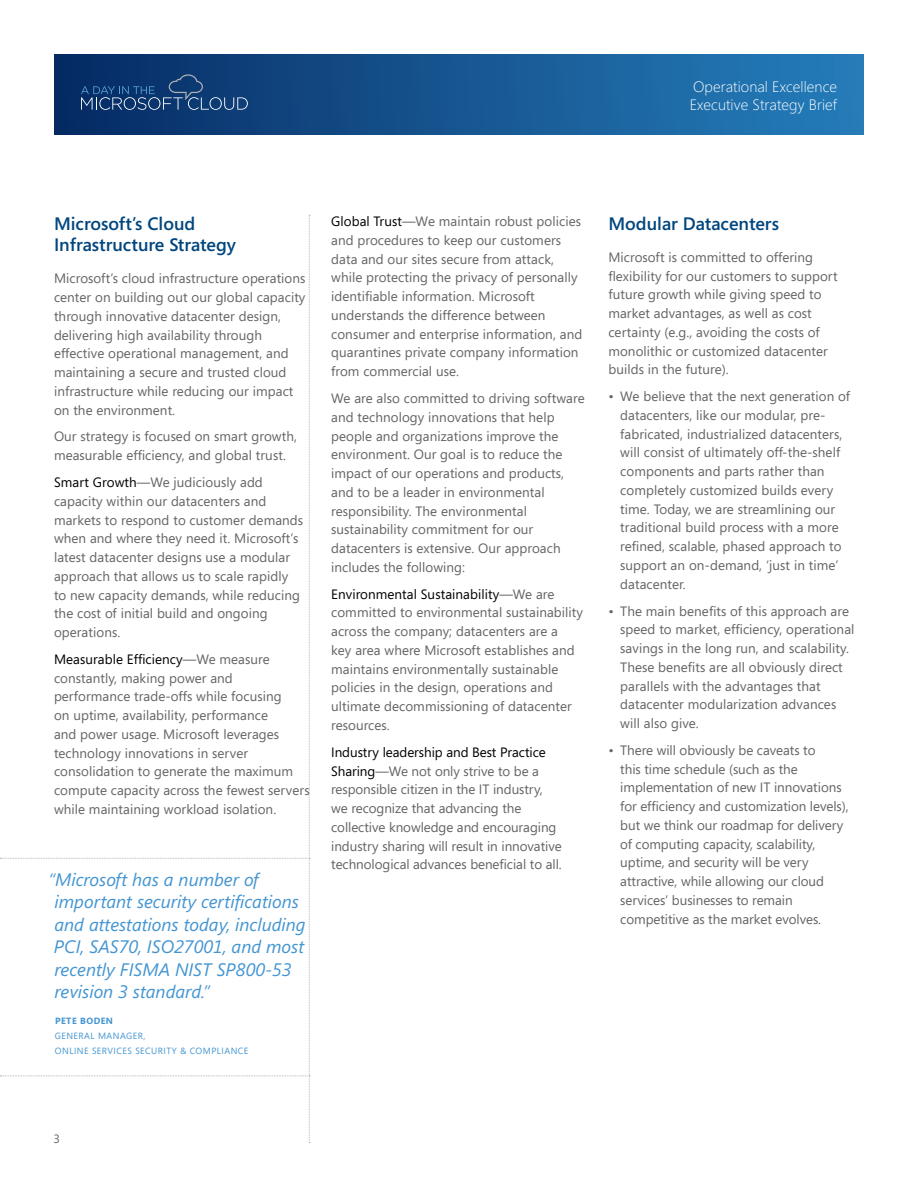
<style>
.page{position:relative;width:918px;height:1188px;background:#fff}
.page>*{position:absolute;margin:0;border:0;box-sizing:border-box;transform-origin:0 0}
.t1{font:italic 18px/22.5px "Segoe";color:#4495d1}
.t2{font:600 18px/21.6px "Segoe";color:#00467f}
.t3{font:300 15px/18px "Segoe";letter-spacing:.005em;color:#fff}
.t4{font:13.5px/18.8px "Segoe";letter-spacing:.005em;color:#636466}
.t5{font:12px "Segoe";color:#636466}
.t6{font:9px "Segoe";letter-spacing:.05em;color:#4495d1}
.t7{font:700 9px "Segoe";color:#4495d1}
.s1{color:#000}
</style>
<div class="page">
<div style="left:54px;top:54px;width:810px;height:81px;background:linear-gradient(to right,#062a63,#267fbc)"></div>
<svg style="left:81px;top:74px;width:167px;height:36px;background:#1d467b"></svg>
<svg style="left:0;top:215px;width:310px;height:928px"></svg>
<p class="t3" style="left:690px;top:77px;width:149px">Operational Excellence<br>Executive Strategy Brief</p>
<h1 class="t2" style="left:54px;top:212px;width:184px">Microsoft’s Cloud<br>Infrastructure Strategy</h1>
<p class="t4" style="left:54px;top:269px;width:253px">Microsoft’s cloud infrastructure operations center on building out our global capacity through innovative datacenter design, delivering high availability through effective operational management, and maintaining a secure and trusted cloud infrastructure while reducing our impact on the environment.</p>
<p class="t4" style="left:54px;top:427px;width:245px">Our strategy is focused on smart growth, measurable efficiency, and global trust.</p>
<p class="t4" style="left:54px;top:473px;width:251px"><span class="s1">Smart Growth</span>—We judiciously add capacity within our datacenters and markets to respond to customer demands when and where they need it. Microsoft’s latest datacenter designs use a modular approach that allows us to scale rapidly to new capacity demands, while reducing the cost of initial build and ongoing operations.</p>
<p class="t4" style="left:54px;top:649px;width:257px"><span class="s1">Measurable Efficiency</span>—We measure constantly, making power and performance trade-offs while focusing<br>on uptime, availability, performance<br>and power usage. Microsoft leverages technology innovations in server consolidation to generate the maximum compute capacity across the fewest servers while maintaining workload isolation.</p>
<h1 class="t1" style="left:54px;top:868px;width:253px;text-indent:-6px">“Microsoft has a number of important security certifications and attestations today, including<br>PCI, SAS70, ISO27001, and most recently FISMA NIST SP800-53 revision 3 standard.”</h1>
<p class="t7" style="left:55px;top:1014px;width:7px">PETE</p>
<p class="t7" style="left:80px;top:1014px;width:34px">BODEN</p>
<p class="t6" style="left:55px;top:1030px;width:72px">General Manage</p>
<p class="t6" style="left:138px;top:1030px;width:9px">r,</p>
<p class="t6" style="left:55px;top:1045px;width:64px">Onli ne Services</p>
<p class="t6" style="left:135px;top:1045px;width:12px">Secu</p>
<p class="t6" style="left:158px;top:1045px;width:86px">rity &amp; Compliance</p>
<p class="t4" style="left:331px;top:212px;width:253px"><span class="s1">Global Trust</span>—We maintain robust policies and procedures to keep our customers data and our sites secure from attack, while protecting the privacy of personally identifiable information. Microsoft understands the difference between consumer and enterprise information, and quarantines private company information from commercial use.</p>
<p class="t4" style="left:331px;top:389px;width:255px">We are also committed to driving software and technology innovations that help people and organizations improve the environment. Our goal is to reduce the impact of our operations and products, and to be a leader in environmental responsibility. The environmental sustainability commitment for our datacenters is extensive. Our approach includes the following:</p>
<p class="t4" style="left:331px;top:584px;width:253px"><span class="s1">Environmental Sustainability</span>—We are committed to environmental sustainability across the company; datacenters are a<br>key area where Microsoft establishes and maintains environmentally sustainable policies in the design, operations and ultimate decommissioning of datacenter resources.</p>
<p class="t4" style="left:331px;top:742px;width:232px"><span class="s1">Industry leadership and Best Practice Sharing</span>—We not only strive to be a responsible citizen in the IT industry, we recognize that advancing the collective knowledge and encouraging industry sharing will result in innovative technological advances beneficial to all.</p>
<h1 class="t2" style="left:608px;top:212px;width:172px">Modular Datacenters</h1>
<p class="t4" style="left:608px;top:247px;width:231px">Microsoft is committed to offering flexibility for our customers to support future growth while giving speed to market advantages, as well as cost certainty (e.g., avoiding the costs of monolithic or customized datacenter builds in the future).</p>
<p class="t4" style="left:620px;top:387px;width:232px;text-indent:-12px">• We believe that the next generation of datacenters, like our modular, pre&shy;fabricated, industrialized datacenters, will consist of ultimately off-the-shelf components and parts rather than completely customized builds every time. Today, we are streamlining our traditional build process with a more refined, scalable, phased approach to support an on-demand, ‘just in time’ datacenter.</p>
<p class="t4" style="left:620px;top:601px;width:236px;text-indent:-12px">• The main benefits of this approach are speed to market, efficiency, operational savings in the long run, and scalability.<br>These benefits are all obviously direct parallels with the advantages that datacenter modularization advances will also give.</p>
<p class="t4" style="left:620px;top:740px;width:230px;text-indent:-12px">• There will obviously be caveats to<br>this time schedule (such as the implementation of new IT innovations for efficiency and customization levels), but we think our roadmap for delivery of computing capacity, scalability, uptime, and security will be very attractive, while allowing our cloud services’ businesses to remain competitive as the market evolves.</p>
<p class="t5" style="left:53px;top:1131px;width:8px">3</p>
</div>
